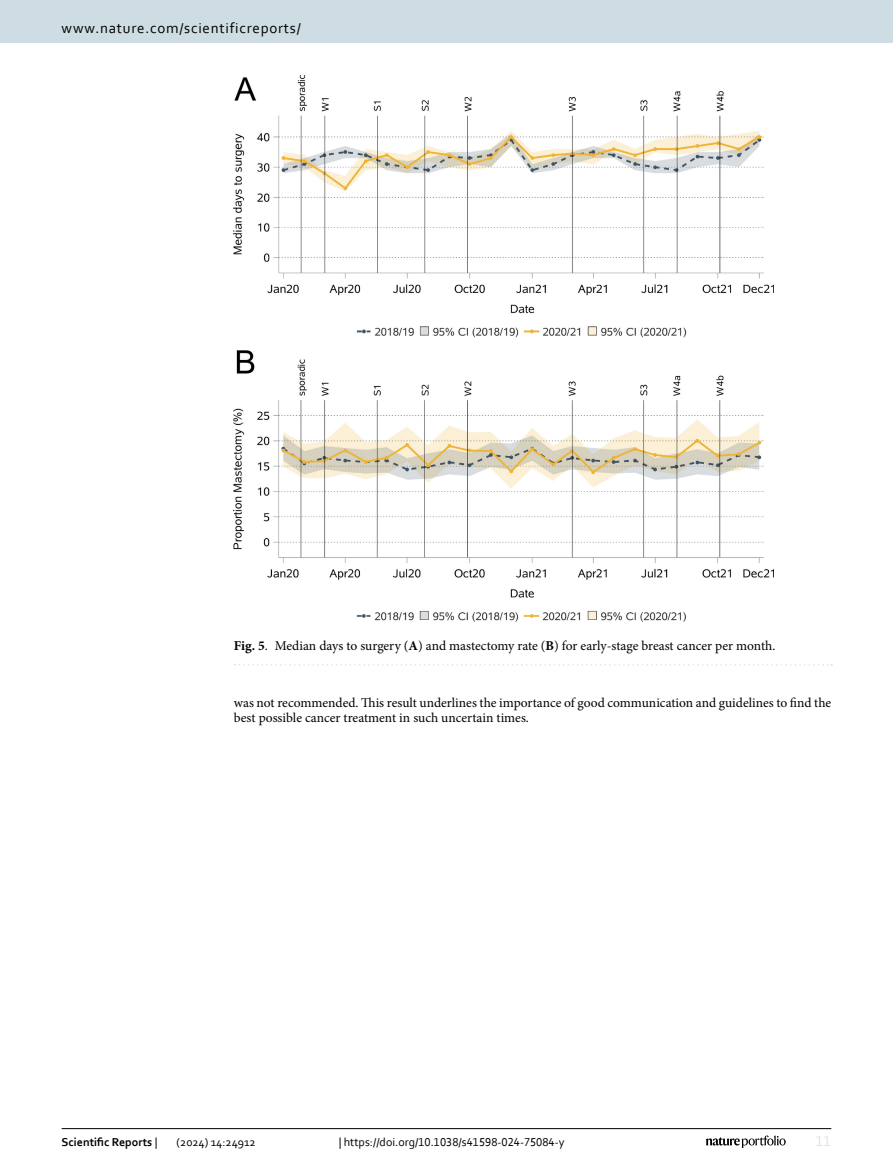
<style>
.page{position:relative;width:893px;height:1174px;background:#fff}
.page>*{position:absolute;margin:0;border:0;box-sizing:border-box;transform-origin:0 0}
.t1{font:15px "Corbel";letter-spacing:.05em;color:#000}
.t2{font:15px "Corbel";color:#d9e4eb}
.Body_Text{font:13.5px/15px "Minion Pro";color:#000}
.Figure_Caption{font:13.5px "Minion Pro";letter-spacing:-.005em;color:#000}
.t3{font:12px "Corbel";color:#000}
.t4{font:700 12px "Corbel";color:#000}
.s1{font-weight:700}
.s2{font-weight:400}
</style>
<div class="page">
<img style="left:234px;top:76px;width:539px;height:546px">
<svg style="left:235px;top:664px;width:597px;height:1px"></svg>
<hr style="left:62px;top:1128px;width:769px;height:1px;background:#000">
<svg style="left:706px;top:1135px;width:80px;height:12px"></svg>
<div style="left:0;top:0;width:893px;height:43px;background:#cedde4"></div>
<p class="t1" style="left:62px;top:18px;width:241px">www.nature.com/scientificreports/</p>
<p class="Figure_Caption" style="left:234px;top:636px;width:543px"><span class="s1">Fig. 5</span>. Median days to surgery (<span class="s1">A</span>) and mastectomy rate (<span class="s1">B</span>) for early-stage breast cancer per month.</p>
<p class="Body_Text" style="left:234px;top:695px;width:599px">was not recommended. This result underlines the importance of good communication and guidelines to find the best possible cancer treatment in such uncertain times.</p>
<p class="t4" style="left:62px;top:1134px;width:97px">Scientific Reports <span class="s2">|</span></p>
<p class="t3" style="left:177px;top:1134px;width:81px">(2024) 14:24912</p>
<p class="t3" style="left:339px;top:1134px;width:227px">| https://doi.org/10.1038/s41598-024-75084-y</p>
<p class="t2" style="left:816px;top:1132px;width:17px">11</p>
</div>
